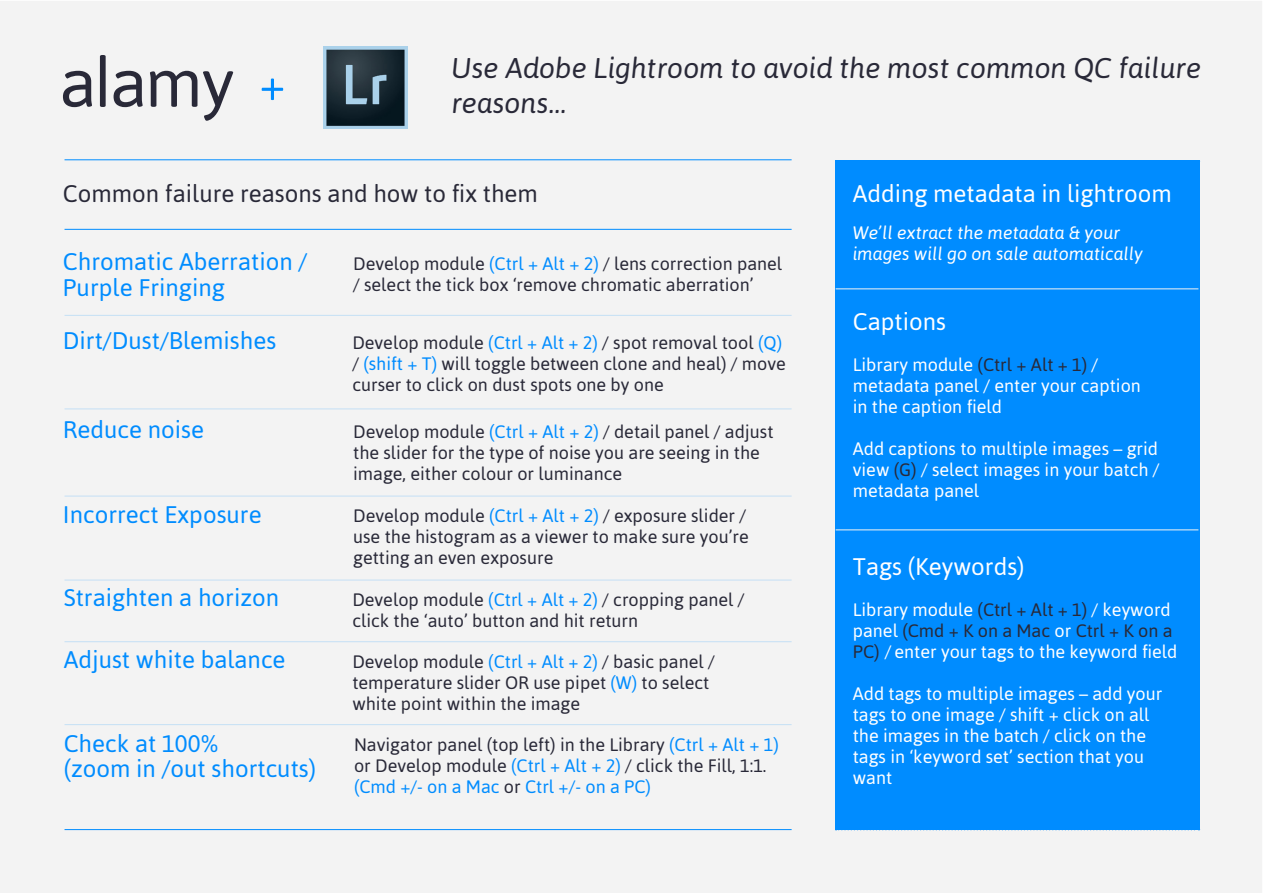
<style>
.page{position:relative;width:1263px;height:893px;background:#fff}
.page>*{position:absolute;margin:0;border:0;box-sizing:border-box;transform-origin:0 0}
.t1{font:italic 28.5px/34.5px "Asap";color:#292938}
.t2{font:24px/25.5px "Asap";color:#008cff}
.t3{font:24px "Asap";color:#fff}
.t4{font:24px "Asap";color:#292938}
.t5{font:18px/21px "Asap";color:#292938}
.t6{font:18px/21px "Asap";color:#fff}
.t7{font:italic 18px/21px "Asap";color:#fff}
.s1{color:#008cff}
.s2{color:#292938}
</style>
<div class="page">
<div style="left:0;top:1px;width:1262px;height:892px;background:#f3f3f3"></div>
<div style="left:835px;top:160px;width:364px;height:670px;background:#008cff"></div>
<svg style="left:262px;top:78px;width:21px;height:22px"></svg>
<img style="left:324px;top:47px;width:83px;height:81px">
<hr style="left:65px;top:159px;width:727px;height:1px;background:#008cff">
<hr style="left:65px;top:829px;width:727px;height:1px;background:#008cff">
<hr style="left:65px;top:229px;width:727px;height:1px;background:#008cff">
<hr style="left:65px;top:315px;width:727px;height:1px;background:#008cff">
<hr style="left:65px;top:408px;width:727px;height:1px;background:#008cff">
<hr style="left:65px;top:496px;width:727px;height:1px;background:#008cff">
<hr style="left:65px;top:580px;width:727px;height:1px;background:#008cff">
<hr style="left:65px;top:641px;width:727px;height:1px;background:#008cff">
<hr style="left:65px;top:724px;width:727px;height:1px;background:#008cff">
<hr style="left:836px;top:288px;width:362px;height:1px;background:#f3f3f3">
<hr style="left:836px;top:529px;width:362px;height:1px;background:#f3f3f3">
<svg style="left:63px;top:55px;width:170px;height:66px"></svg>
<p class="t1" style="left:451px;top:51px;width:751px">Use Adobe Lightroom to avoid the most common QC failure reasons…</p>
<p class="t4" style="left:63px;top:180px;width:476px">Common failure reasons and how to fix them</p>
<p class="t3" style="left:853px;top:180px;width:320px">Adding metadata in lightroom</p>
<p class="t2" style="left:63px;top:249px;width:246px">Chromatic Aberration /<br>Purple Fringing</p>
<p class="t5" style="left:353px;top:253px;width:431px">Develop module <span class="s1">(Ctrl + Alt + 2)</span> / lens correction panel / select the tick box ‘remove chromatic aberration’</p>
<p class="t7" style="left:853px;top:222px;width:292px">We’ll extract the metadata &amp; your images will go on sale automatically</p>
<p class="t2" style="left:63px;top:328px;width:215px">Dirt/Dust/Blemishes</p>
<p class="t2" style="left:63px;top:417px;width:143px">Reduce noise</p>
<p class="t5" style="left:352px;top:332px;width:435px">Develop module <span class="s1">(Ctrl + Alt + 2)</span> / spot removal tool <span class="s1">(Q) </span>/ <span class="s1">(shift + T)</span> will toggle between clone and heal) / move curser to click on dust spots one by one</p>
<p class="t5" style="left:353px;top:421px;width:422px">Develop module <span class="s1">(Ctrl + Alt + 2)</span> / detail panel / adjust the slider for the type of noise you are seeing in the image, either colour or luminance</p>
<p class="t3" style="left:853px;top:307px;width:95px">Captions</p>
<p class="t6" style="left:853px;top:354px;width:247px">Library module <span class="s2">(Ctrl + Alt + 1)</span> /</p>
<p class="t6" style="left:853px;top:375px;width:290px">metadata panel / enter your caption in the caption field</p>
<p class="t6" style="left:853px;top:438px;width:308px;text-align:justify">Add captions to multiple images – grid view <span class="s2">(G)</span> / select images in your batch / metadata panel</p>
<p class="t2" style="left:63px;top:501px;width:200px">Incorrect Exposure</p>
<p class="t5" style="left:353px;top:505px;width:397px">Develop module <span class="s1">(Ctrl + Alt + 2)</span> / exposure slider / use the histogram as a viewer to make sure you’re getting an even exposure</p>
<p class="t3" style="left:853px;top:553px;width:173px">Tags (Keywords)</p>
<p class="t2" style="left:64px;top:585px;width:217px">Straighten a horizon</p>
<p class="t5" style="left:352px;top:589px;width:394px">Develop module <span class="s1">(Ctrl + Alt + 2)</span> / cropping panel / click the ‘auto’ button and hit return</p>
<p class="t2" style="left:64px;top:647px;width:223px">Adjust white balance</p>
<p class="t5" style="left:352px;top:651px;width:364px">Develop module <span class="s1">(Ctrl + Alt + 2)</span> / basic panel / temperature slider OR use pipet <span class="s1">(W)</span> to select white point within the image</p>
<p class="t2" style="left:64px;top:730px;width:157px">Check at 100%</p>
<p class="t2" style="left:64px;top:756px;width:254px">(zoom in /out shortcuts)</p>
<p class="t5" style="left:354px;top:734px;width:426px">Navigator panel (top left) in the Library <span class="s1">(Ctrl + Alt + 1) </span>or Develop module <span class="s1">(Ctrl + Alt + 2)</span> / click the Fill, 1:1. <span class="s1">(Cmd +/- on a Mac</span> or <span class="s1">Ctrl +/- on a PC)</span></p>
<p class="t6" style="left:853px;top:599px;width:326px">Library module <span class="s2">(Ctrl + Alt + 1)</span> / keyword panel <span class="s2">(Cmd + K on a Mac</span> or <span class="s2">Ctrl + K on a<br>PC)</span> / enter your tags to the keyword field</p>
<p class="t6" style="left:853px;top:683px;width:311px">Add tags to multiple images – add your tags to one image / shift + click on all the images in the batch / click on the tags in ‘keyword set’ section that you want</p>
</div>
